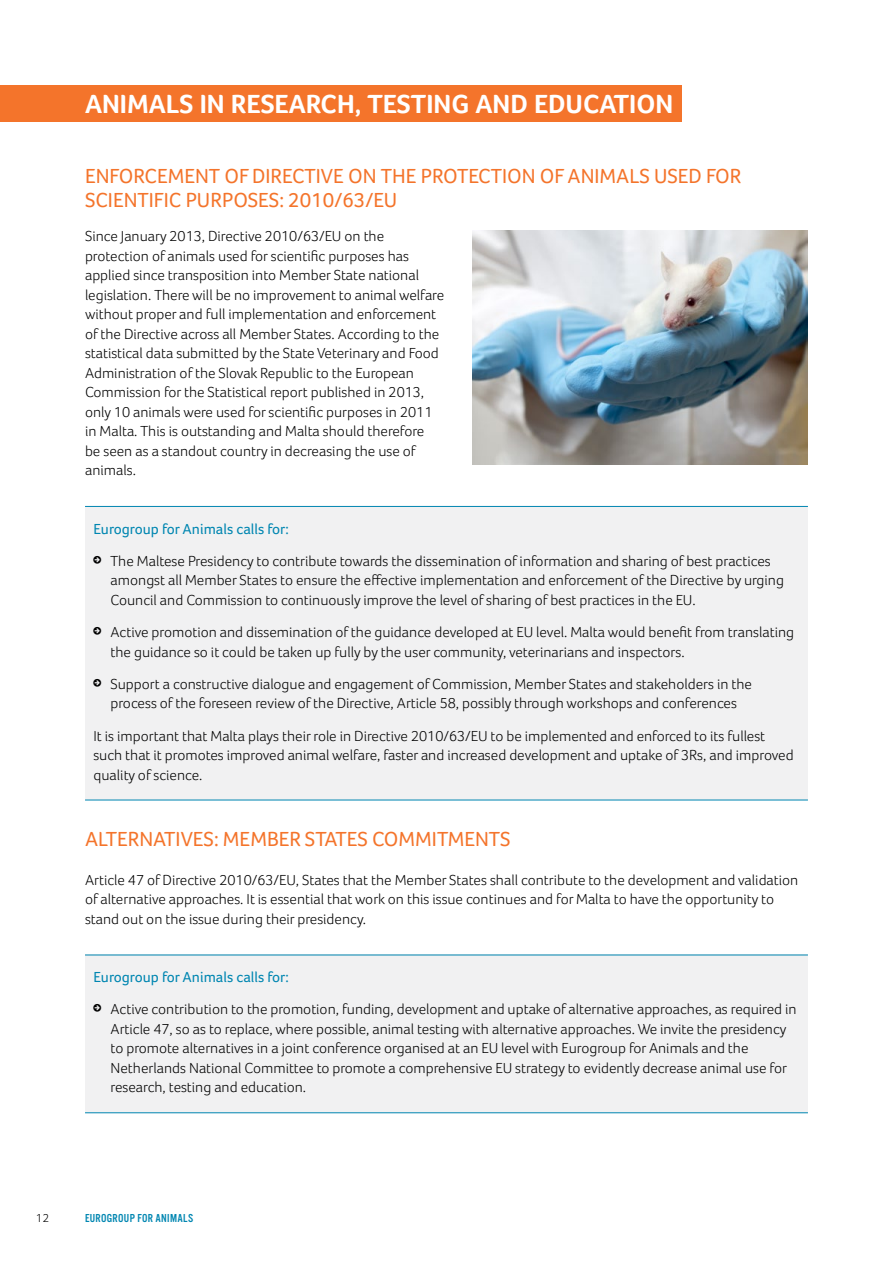
<style>
.page{position:relative;width:893px;height:1263px;background:#fff}
.page>*{position:absolute;margin:0;border:0;box-sizing:border-box;transform-origin:0 0}
.t1{font:700 27px "Foco";color:#fff}
.t2{font:21px/24px "Foco";color:#f4742b}
.t3{font:300 15px/19.5px "Foco";color:#000}
.t4{font:15px "Foco";color:#0086b1}
.t5{font:12px "Alternate Got No 3 D";letter-spacing:.025em;color:#0086b1}
.t6{font:300 12px "Foco";color:#000}
</style>
<div class="page">
<div style="left:85px;top:506px;width:723px;height:44px;background:#f1f1f2"></div>
<hr style="left:85px;top:506px;width:723px;height:1px;background:#0086b1">
<div style="left:85px;top:547px;width:723px;height:78px;background:#f1f1f2"></div>
<div style="left:85px;top:618px;width:723px;height:59px;background:#f1f1f2"></div>
<div style="left:85px;top:670px;width:723px;height:59px;background:#f1f1f2"></div>
<div style="left:85px;top:721px;width:723px;height:79px;background:#f1f1f2"></div>
<hr style="left:85px;top:800px;width:723px;height:1px;background:#0086b1">
<div style="left:85px;top:954px;width:723px;height:44px;background:#f1f1f2"></div>
<hr style="left:85px;top:955px;width:723px;height:1px;background:#0086b1">
<div style="left:85px;top:995px;width:723px;height:118px;background:#f1f1f2"></div>
<hr style="left:85px;top:1112px;width:723px;height:1px;background:#0086b1">
<img style="left:472px;top:230px;width:336px;height:234px">
<div style="left:0;top:85px;width:682px;height:36px;background:#f4742b"></div>
<h1 class="t1" style="left:85px;top:88px;width:590px">ANIMALS IN RESEARCH, TESTING AND EDUCATION</h1>
<h2 class="t2" style="left:85px;top:163px;width:658px">ENFORCEMENT OF DIRECTIVE ON THE PROTECTION OF ANIMALS USED FOR<br>SCIENTIFIC PURPOSES: 2010/63/EU</h2>
<p class="t3" style="left:85px;top:226px;width:361px">Since January 2013, Directive 2010/63/EU on the protection of animals used for scientific purposes has applied since transposition into Member State national legislation. There will be no improvement to animal welfare without proper and full implementation and enforcement of the Directive across all Member States. According to the statistical data submitted by the State Veterinary and Food Administration of the Slovak Republic to the European Commission for the Statistical report published in 2013, only 10 animals were used for scientific purposes in 2011 in Malta. This is outstanding and Malta should therefore<br>be seen as a standout country in decreasing the use of animals.</p>
<p class="t4" style="left:94px;top:520px;width:197px">Eurogroup for Animals calls for:</p>
<p class="t3" style="left:111px;top:551px;width:675px">The Maltese Presidency to contribute towards the dissemination of information and sharing of best practices amongst all Member States to ensure the effective implementation and enforcement of the Directive by urging<br>Council and Commission to continuously improve the level of sharing of best practices in the EU.</p>
<p class="t3" style="left:111px;top:622px;width:685px">Active promotion and dissemination of the guidance developed at EU level. Malta would benefit from translating the guidance so it could be taken up fully by the user community, veterinarians and inspectors.</p>
<p class="t3" style="left:111px;top:674px;width:643px">Support a constructive dialogue and engagement of Commission, Member States and stakeholders in the process of the foreseen review of the Directive, Article 58, possibly through workshops and conferences</p>
<p class="t3" style="left:94px;top:726px;width:702px">It is important that Malta plays their role in Directive 2010/63/EU to be implemented and enforced to its fullest such that it promotes improved animal welfare, faster and increased development and uptake of 3Rs, and improved quality of science.</p>
<h2 class="t2" style="left:85px;top:826px;width:427px">ALTERNATIVES: MEMBER STATES COMMITMENTS</h2>
<p class="t3" style="left:85px;top:870px;width:715px">Article 47 of Directive 2010/63/EU, States that the Member States shall contribute to the development and validation of alternative approaches. It is essential that work on this issue continues and for Malta to have the opportunity to stand out on the issue during their presidency.</p>
<p class="t4" style="left:94px;top:968px;width:197px">Eurogroup for Animals calls for:</p>
<p class="t3" style="left:111px;top:999px;width:688px">Active contribution to the promotion, funding, development and uptake of alternative approaches, as required in Article 47, so as to replace, where possible, animal testing with alternative approaches. We invite the presidency to promote alternatives in a joint conference organised at an EU level with Eurogroup for Animals and the Netherlands National Committee to promote a comprehensive EU strategy to evidently decrease animal use for research, testing and education.</p>
<p class="t6" style="left:36px;top:1211px;width:15px">12</p>
<p class="t5" style="left:85px;top:1211px;width:110px">EUROGROUP FOR ANIMALS</p>
</div>
